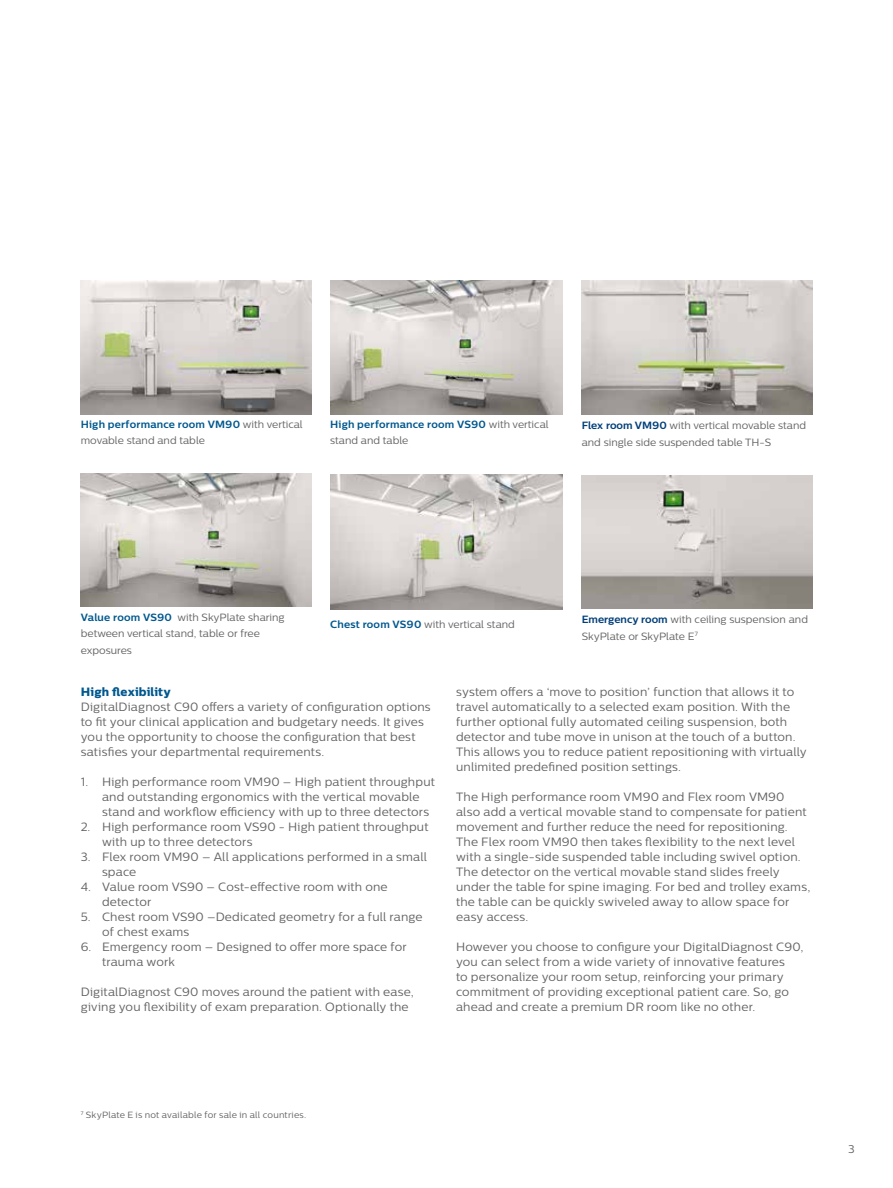
<style>
.page{position:relative;width:893px;height:1188px;background:#fff}
.page>*{position:absolute;margin:0;border:0;box-sizing:border-box;transform-origin:0 0}
.t1{font:12px/15px "Centrale Sans";letter-spacing:.015em;color:#646363}
.t2{font:12px "Centrale Sans X Bold";letter-spacing:.01em;color:#00588e}
.t3{font:11.25px "Centrale Sans";color:#646363}
.t4{font:10.5px/16.5px "Centrale Sans";color:#646363}
.t5{font:9px "Centrale Sans";letter-spacing:.02em;color:#646363}
.s1{font-weight:700;color:#00588e}
.s2{font-weight:700;color:#003f79}
</style>
<div class="page">
<img style="left:81px;top:281px;width:231px;height:134px">
<img style="left:81px;top:473px;width:231px;height:133px">
<img style="left:331px;top:281px;width:231px;height:134px">
<img style="left:331px;top:475px;width:231px;height:134px">
<img style="left:581px;top:281px;width:231px;height:134px">
<img style="left:581px;top:476px;width:232px;height:133px">
<p class="t4" style="left:81px;top:416px;width:223px"><span class="s1">High performance room VM90</span> with vertical movable stand and table</p>
<p class="t4" style="left:330px;top:416px;width:220px"><span class="s1">High performance room VS90</span> with vertical stand and table</p>
<p class="t4" style="left:582px;top:417px;width:226px"><span class="s2">Flex room VM90</span> with vertical movable stand and single side suspended table TH-S</p>
<p class="t4" style="left:81px;top:609px;width:205px"><span class="s1">Value room VS90</span> with SkyPlate sharing between vertical stand, table or free exposures</p>
<p class="t4" style="left:330px;top:616px;width:186px"><span class="s1">Chest room VS90</span> with vertical stand</p>
<p class="t4" style="left:582px;top:611px;width:228px"><span class="s2">Emergency room</span> with ceiling suspension and<br>SkyPlate or SkyPlate E<sup>7</sup></p>
<p class="t2" style="left:81px;top:684px;width:92px">High flexibility</p>
<p class="t1" style="left:81px;top:699px;width:351px">DigitalDiagnost C90 offers a variety of configuration options to fit your clinical application and budgetary needs. It gives you the opportunity to choose the configuration that best satisfies your departmental requirements.</p>
<p class="t1" style="left:102px;top:774px;width:334px;text-indent:-21px">1. High performance room VM90 – High patient throughput and outstanding ergonomics with the vertical movable stand and workflow efficiency with up to three detectors</p>
<p class="t1" style="left:102px;top:819px;width:328px;text-indent:-21px">2. High performance room VS90 - High patient throughput with up to three detectors</p>
<p class="t1" style="left:102px;top:849px;width:327px;text-indent:-21px">3. Flex room VM90 – All applications performed in a small space</p>
<p class="t1" style="left:102px;top:879px;width:287px;text-indent:-21px">4. Value room VS90 – Cost-effective room with one detector</p>
<p class="t1" style="left:102px;top:909px;width:322px;text-indent:-21px">5. Chest room VS90 –Dedicated geometry for a full range of chest exams</p>
<p class="t1" style="left:102px;top:939px;width:306px;text-indent:-21px">6. Emergency room – Designed to offer more space for trauma work</p>
<p class="t1" style="left:81px;top:984px;width:335px">DigitalDiagnost C90 moves around the patient with ease, giving you flexibility of exam preparation. Optionally the</p>
<p class="t1" style="left:456px;top:684px;width:352px">system offers a ‘move to position’ function that allows it to travel automatically to a selected exam position. With the further optional fully automated ceiling suspension, both detector and tube move in unison at the touch of a button.<br>This allows you to reduce patient repositioning with virtually unlimited predefined position settings.</p>
<p class="t1" style="left:456px;top:789px;width:356px">The High performance room VM90 and Flex room VM90 also add a vertical movable stand to compensate for patient movement and further reduce the need for repositioning.<br>The Flex room VM90 then takes flexibility to the next level with a single-side suspended table including swivel option.<br>The detector on the vertical movable stand slides freely under the table for spine imaging. For bed and trolley exams, the table can be quickly swiveled away to allow space for easy access.</p>
<p class="t1" style="left:456px;top:939px;width:349px">However you choose to configure your DigitalDiagnost C90, you can select from a wide variety of innovative features<br>to personalize your room setup, reinforcing your primary commitment of providing exceptional patient care. So, go ahead and create a premium DR room like no other.</p>
<p class="t5" style="left:81px;top:1109px;width:227px"><sup>7</sup> SkyPlate E is not available for sale in all countries.</p>
<p class="t3" style="left:848px;top:1143px;width:8px">3</p>
</div>
